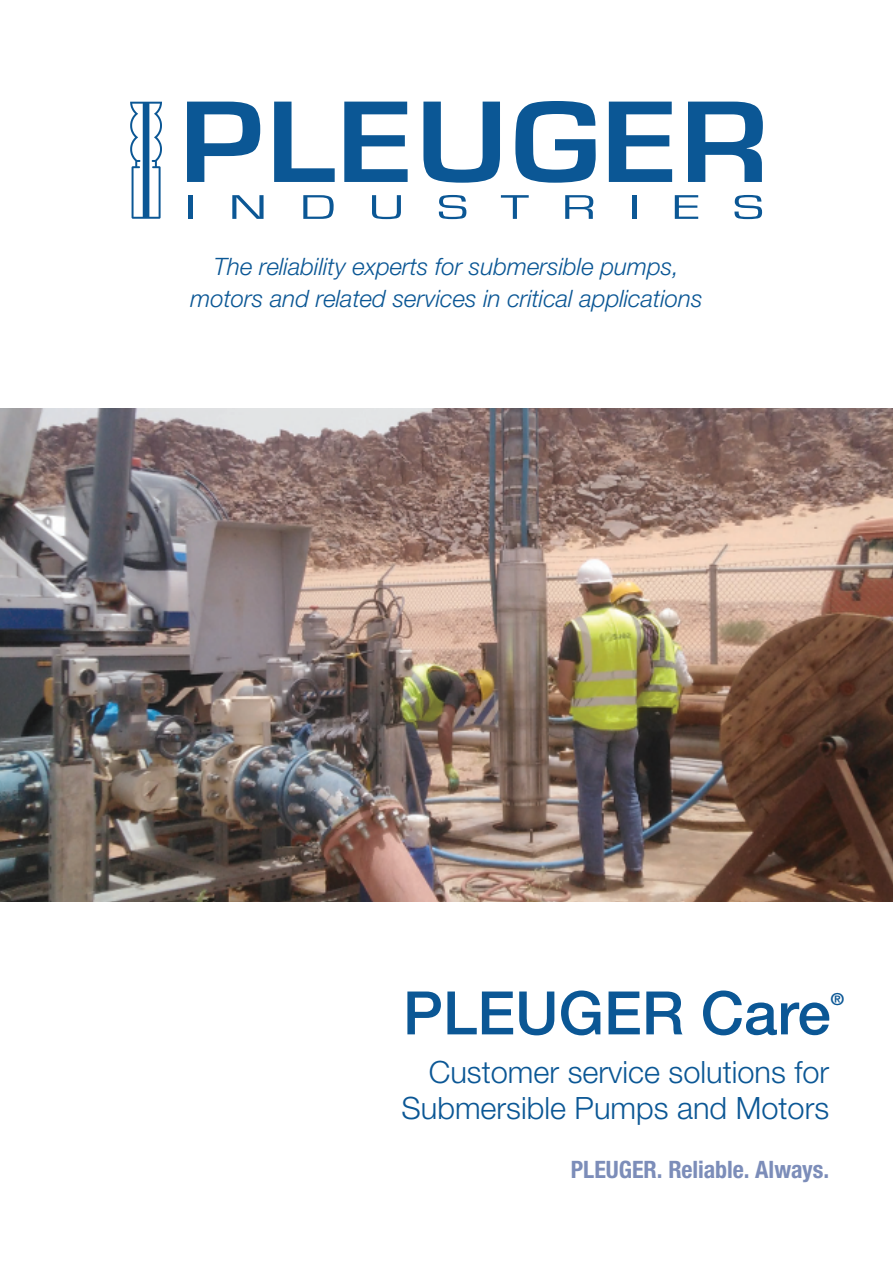
<style>
.page{position:relative;width:893px;height:1263px;background:#fff}
.page>*{position:absolute;margin:0;border:0;box-sizing:border-box;transform-origin:0 0}
.t1{font:500 60px "Helvetica Neue LT";color:#0b5795}
.t2{font:300 30.75px/36px "Helvetica Neue LT";color:#0b5795;text-align:right}
.t3{font:italic 300 24px/31.5px "Helvetica Neue LT";color:#0b5795;text-align:center}
.Sub_Heading__Blue{font:700 condensed 24px "Helvetica Neue LT";letter-spacing:-.005em;color:#7c8db9}
.t4{font:700 16.65px "Helvetica Neue LT";color:#0b5795}
</style>
<div class="page">
<svg style="left:187px;top:102px;width:73px;height:80px"></svg>
<svg style="left:274px;top:102px;width:61px;height:80px"></svg>
<svg style="left:344px;top:102px;width:64px;height:80px"></svg>
<svg style="left:423px;top:102px;width:77px;height:81px"></svg>
<svg style="left:515px;top:101px;width:81px;height:82px"></svg>
<svg style="left:609px;top:102px;width:63px;height:80px"></svg>
<svg style="left:688px;top:102px;width:75px;height:80px"></svg>
<hr style="left:188px;top:195px;width:4px;height:24px;background:#0b5795">
<svg style="left:232px;top:195px;width:32px;height:24px"></svg>
<svg style="left:303px;top:195px;width:31px;height:24px"></svg>
<svg style="left:372px;top:195px;width:29px;height:24px"></svg>
<svg style="left:439px;top:195px;width:27px;height:24px"></svg>
<svg style="left:501px;top:195px;width:28px;height:24px"></svg>
<svg style="left:565px;top:195px;width:28px;height:24px"></svg>
<hr style="left:632px;top:195px;width:4px;height:24px;background:#0b5795">
<svg style="left:675px;top:195px;width:23px;height:24px"></svg>
<svg style="left:734px;top:195px;width:28px;height:24px"></svg>
<svg style="left:130px;top:102px;width:32px;height:117px"></svg>
<img style="left:0;top:408px;width:893px;height:493px">
<p class="t3" style="left:190px;top:251px;width:514px">The reliability experts for submersible pumps, motors and related services in critical applications</p>
<p class="t1" style="left:403px;top:977px;width:429px">PLEUGER Care</p>
<p class="t4" style="left:831px;top:989px;width:15px">®</p>
<p class="t2" style="left:401px;top:1053px;width:429px">Customer service solutions for<br>Submersible Pumps and Motors</p>
<p class="Sub_Heading__Blue" style="left:571px;top:1155px;width:260px">PLEUGER. Reliable. Always.</p>
</div>
